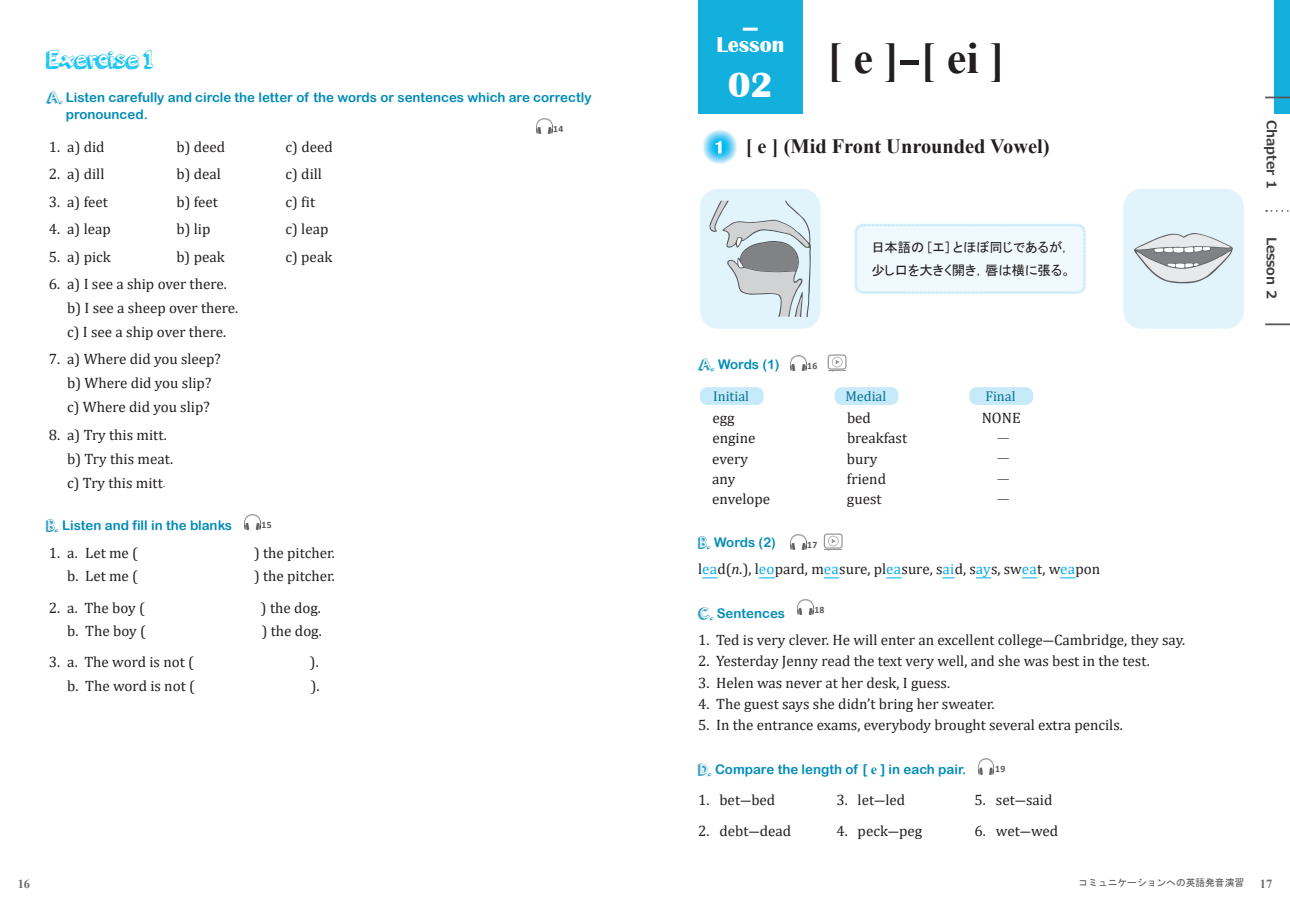
<style>
.page{position:relative;width:1290px;height:911px;background:#fff}
.page>*{position:absolute;margin:0;border:0;box-sizing:border-box;transform-origin:0 0}
.t1{font:700 44.25px "Times New Roman";color:#231f20}
.t2{font:700 36.38px "Britannic";color:#fff}
.t3{font:26.62px "orangejuice";letter-spacing:-.02em;color:#01bdf2}
.t4{font:700 23.88px "Meiryo";color:#fff}
.t5{font:700 22.12px "Britannic";color:#fff}
.t6{font:700 20.38px "Times New Roman";color:#231f20}
.t7{font:15px/23.9px "Cambria";color:#231f20}
.t8{font:15px "Koz Min Pr 6 N";color:#231f20}
.t9{font:14.12px "Cambria";color:#087393}
.t10{font:13.25px/16.4px "Arial Rounded MT Bold";color:#008cb7}
.t11{font:13.25px/23.2px "MS P Gothic";color:#231f20}
.t12{font:700 13.25px "Meiryo UI";color:#3e3e3f}
.t13{font:700 12.38px "Times New Roman";color:#6c6d70}
.t14{font:9.75px "MS Gothic";color:#57585a}
.t15{font:700 9.75px "Calibri";letter-spacing:.035em;color:#57585a}
.s1{font-family:"orangejuice";font-size:17.75px;color:#1092b8}
.s2{font-family:"Koz Min Pr 6 N";font-size:11.5px}
.s3{color:#00aeef}
.s4{font-style:italic}
.s5{font-family:"Times New Roman";font-weight:700;font-size:14.12px}
</style>
<div class="page">
<div style="left:1274px;top:0;width:16px;height:113px;background:#13b0de"></div>
<img style="left:703px;top:130px;width:34px;height:34px">
<svg style="left:715px;top:141px;width:6px;height:12px"></svg>
<div style="left:698px;top:0;width:105px;height:113px;background:#13b0de"></div>
<svg style="left:1265px;top:97px;width:25px;height:1px"></svg>
<hr style="left:1265px;top:323px;width:25px;height:2px;background:#57585a">
<svg style="left:1266px;top:210px;width:23px;height:2px"></svg>
<svg style="left:702px;top:577px;width:15px;height:1px"></svg>
<svg style="left:759px;top:577px;width:16px;height:1px"></svg>
<svg style="left:824px;top:577px;width:15px;height:1px"></svg>
<svg style="left:886px;top:577px;width:15px;height:1px"></svg>
<svg style="left:942px;top:577px;width:13px;height:1px"></svg>
<svg style="left:976px;top:577px;width:15px;height:1px"></svg>
<svg style="left:1022px;top:577px;width:15px;height:1px"></svg>
<svg style="left:1060px;top:577px;width:15px;height:1px"></svg>
<div style="left:700px;top:189px;width:120px;height:140px;background:#e1f4fc;border-radius:18px"></div>
<svg style="left:709px;top:201px;width:102px;height:116px"></svg>
<svg style="left:854px;top:223px;width:232px;height:71px"></svg>
<div style="left:1123px;top:189px;width:121px;height:140px;background:#e1f4fc;border-radius:18px"></div>
<img style="left:1134px;top:234px;width:98px;height:50px">
<div style="left:700px;top:387px;width:64px;height:18px;background:#c6eafa;border-radius:7px"></div>
<div style="left:834px;top:387px;width:64px;height:18px;background:#c6eafa;border-radius:7px"></div>
<div style="left:969px;top:387px;width:64px;height:18px;background:#c6eafa;border-radius:7px"></div>
<img style="left:536px;top:118px;width:16px;height:15px">
<img style="left:244px;top:514px;width:16px;height:15px">
<img style="left:790px;top:355px;width:16px;height:16px">
<svg style="left:828px;top:354px;width:18px;height:18px"></svg>
<img style="left:790px;top:534px;width:16px;height:16px">
<svg style="left:824px;top:533px;width:18px;height:18px"></svg>
<img style="left:797px;top:599px;width:16px;height:15px">
<img style="left:978px;top:759px;width:16px;height:15px">
<h3 class="t4" style="left:738px;top:11px;width:25px">－</h3>
<h3 class="t5" style="left:716px;top:32px;width:69px">Lesson</h3>
<h2 class="t2" style="left:728px;top:64px;width:46px">02</h2>
<h3 class="t3" style="left:46px;top:41px;width:108px">Exercise 1</h3>
<h1 class="t1" style="left:827px;top:26px;width:179px">[ e ]-[ ei ]</h1>
<p class="t10" style="left:66px;top:89px;width:527px;text-indent:-20px"><span class="s1">A.</span> Listen carefully and circle the letter of the words or sentences which are correctly pronounced.</p>
<p class="t7" style="left:49px;top:135px;width:57px">1. a) did</p>
<p class="t7" style="left:176px;top:135px;width:50px">b) deed</p>
<p class="t7" style="left:286px;top:135px;width:49px">c) deed</p>
<p class="t7" style="left:49px;top:162px;width:57px">2. a) dill</p>
<p class="t7" style="left:176px;top:162px;width:46px">b) deal</p>
<p class="t7" style="left:286px;top:162px;width:38px">c) dill</p>
<p class="t7" style="left:49px;top:189px;width:61px">3. a) feet</p>
<p class="t7" style="left:176px;top:189px;width:43px">b) feet</p>
<p class="t7" style="left:286px;top:189px;width:31px">c) fit</p>
<p class="t7" style="left:49px;top:217px;width:64px">4. a) leap</p>
<p class="t7" style="left:176px;top:217px;width:35px">b) lip</p>
<p class="t7" style="left:286px;top:217px;width:44px">c) leap</p>
<p class="t7" style="left:49px;top:244px;width:64px">5. a) pick</p>
<p class="t7" style="left:176px;top:244px;width:50px">b) peak</p>
<p class="t7" style="left:286px;top:244px;width:48px">c) peak</p>
<p class="t7" style="left:67px;top:272px;width:172px;text-indent:-19px">6. a) I see a ship over there. b) I see a sheep over there. c) I see a ship over there.</p>
<p class="t7" style="left:49px;top:347px;width:174px;text-align:center">7. a) Where did you sleep? b) Where did you slip?<br>c) Where did you slip?</p>
<p class="t7" style="left:67px;top:422px;width:107px;text-indent:-19px">8. a) Try this mitt. b) Try this meat. c) Try this mitt<span class="s2">.</span></p>
<p class="t10" style="left:46px;top:517px;width:188px"><span class="s1">B.</span> Listen and fill in the blanks</p>
<p class="t7" style="left:49px;top:540px;width:91px">1. a. Let me (</p>
<p class="t7" style="left:254px;top:540px;width:82px">) the pitcher.</p>
<p class="t7" style="left:67px;top:564px;width:72px">b. Let me (</p>
<p class="t7" style="left:254px;top:564px;width:82px">) the pitcher.</p>
<p class="t7" style="left:49px;top:595px;width:98px">2. a. The boy (</p>
<p class="t7" style="left:261px;top:595px;width:62px">) the dog.</p>
<p class="t7" style="left:67px;top:619px;width:80px">b. The boy (</p>
<p class="t7" style="left:262px;top:619px;width:62px">) the dog.</p>
<p class="t7" style="left:49px;top:650px;width:147px">3. a. The word is not (</p>
<p class="t7" style="left:310px;top:650px;width:10px">).</p>
<p class="t7" style="left:67px;top:674px;width:129px">b. The word is not (</p>
<p class="t7" style="left:311px;top:674px;width:10px">).</p>
<p class="t15" style="left:553px;top:121px;width:12px">14</p>
<h3 class="t6" style="left:746px;top:132px;width:305px">[ e ] (Mid Front Unrounded Vowel)</h3>
<p class="t11" style="left:871px;top:235px;width:201px">日本語の［エ］とほぼ同じであるが，少し口を大きく開き，唇は横に張る。</p>
<p class="t10" style="left:698px;top:356px;width:83px"><span class="s1">A.</span> Words (1)</p>
<p class="t9" style="left:713px;top:387px;width:37px">Initial</p>
<p class="t9" style="left:845px;top:387px;width:43px">Medial</p>
<p class="t9" style="left:985px;top:387px;width:32px">Final</p>
<p class="t7" style="left:712px;top:405px;width:24px">egg</p>
<p class="t7" style="left:847px;top:405px;width:25px">bed</p>
<p class="t7" style="left:981px;top:405px;width:41px">NONE</p>
<p class="t7" style="left:712px;top:426px;width:45px">engine</p>
<p class="t7" style="left:847px;top:426px;width:62px">breakfast</p>
<p class="t8" style="left:996px;top:430px;width:17px">－</p>
<p class="t7" style="left:712px;top:446px;width:37px">every</p>
<p class="t7" style="left:847px;top:446px;width:32px">bury</p>
<p class="t8" style="left:996px;top:450px;width:17px">－</p>
<p class="t7" style="left:712px;top:467px;width:25px">any</p>
<p class="t7" style="left:847px;top:467px;width:41px">friend</p>
<p class="t8" style="left:996px;top:470px;width:17px">－</p>
<p class="t7" style="left:712px;top:487px;width:59px">envelope</p>
<p class="t7" style="left:847px;top:487px;width:36px">guest</p>
<p class="t8" style="left:996px;top:491px;width:17px">－</p>
<p class="t10" style="left:698px;top:534px;width:79px"><span class="s1">B.</span> Words (2)</p>
<p class="t7" style="left:698px;top:557px;width:404px">l<span class="s3">ea</span>d(<span class="s4">n.</span>), l<span class="s3">eo</span>pard, m<span class="s3">ea</span>sure, pl<span class="s3">ea</span>sure, s<span class="s3">ai</span>d, s<span class="s3">ay</span>s, sw<span class="s3">ea</span>t, w<span class="s3">ea</span>pon</p>
<p class="t10" style="left:698px;top:605px;width:88px"><span class="s1">C.</span> Sentences</p>
<p class="t7" style="left:698px;top:628px;width:488px">1. Ted is very clever. He will enter an excellent college―Cambridge, they say.</p>
<p class="t7" style="left:698px;top:649px;width:453px">2. Yesterday Jenny read the text very well, and she was best in the test.</p>
<p class="t7" style="left:698px;top:670px;width:253px">3. Helen was never at her desk, I guess.</p>
<p class="t7" style="left:698px;top:692px;width:298px">4. The guest says she didn’t bring her sweater.</p>
<p class="t7" style="left:698px;top:713px;width:426px">5. In the entrance exams, everybody brought several extra pencils.</p>
<p class="t10" style="left:698px;top:761px;width:270px"><span class="s1">D.</span> Compare the length of [ <span class="s5">e</span> ] in each pair.</p>
<p class="t7" style="left:698px;top:787px;width:79px">1. bet―bed</p>
<p class="t7" style="left:836px;top:787px;width:70px">3. let―led</p>
<p class="t7" style="left:974px;top:787px;width:79px">5. set―said</p>
<p class="t7" style="left:698px;top:818px;width:95px">2. debt―dead</p>
<p class="t7" style="left:836px;top:818px;width:87px">4. peck―peg</p>
<p class="t7" style="left:974px;top:818px;width:85px">6. wet―wed</p>
<p class="t15" style="left:807px;top:359px;width:12px">16</p>
<p class="t15" style="left:261px;top:517px;width:12px">15</p>
<p class="t15" style="left:807px;top:538px;width:12px">17</p>
<p class="t15" style="left:814px;top:602px;width:12px">18</p>
<p class="t15" style="left:995px;top:762px;width:12px">19</p>
<p class="t12" style="left:1281px;top:120px;width:70px;rotate:90deg">Chapter 1</p>
<p class="t12" style="left:1281px;top:237px;width:63px;rotate:90deg">Lesson 2</p>
<p class="t13" style="left:18px;top:874px;width:14px">16</p>
<p class="t14" style="left:1078px;top:877px;width:167px">コミュニケーションへの英語発音演習</p>
<p class="t13" style="left:1260px;top:874px;width:14px">17</p>
</div>
